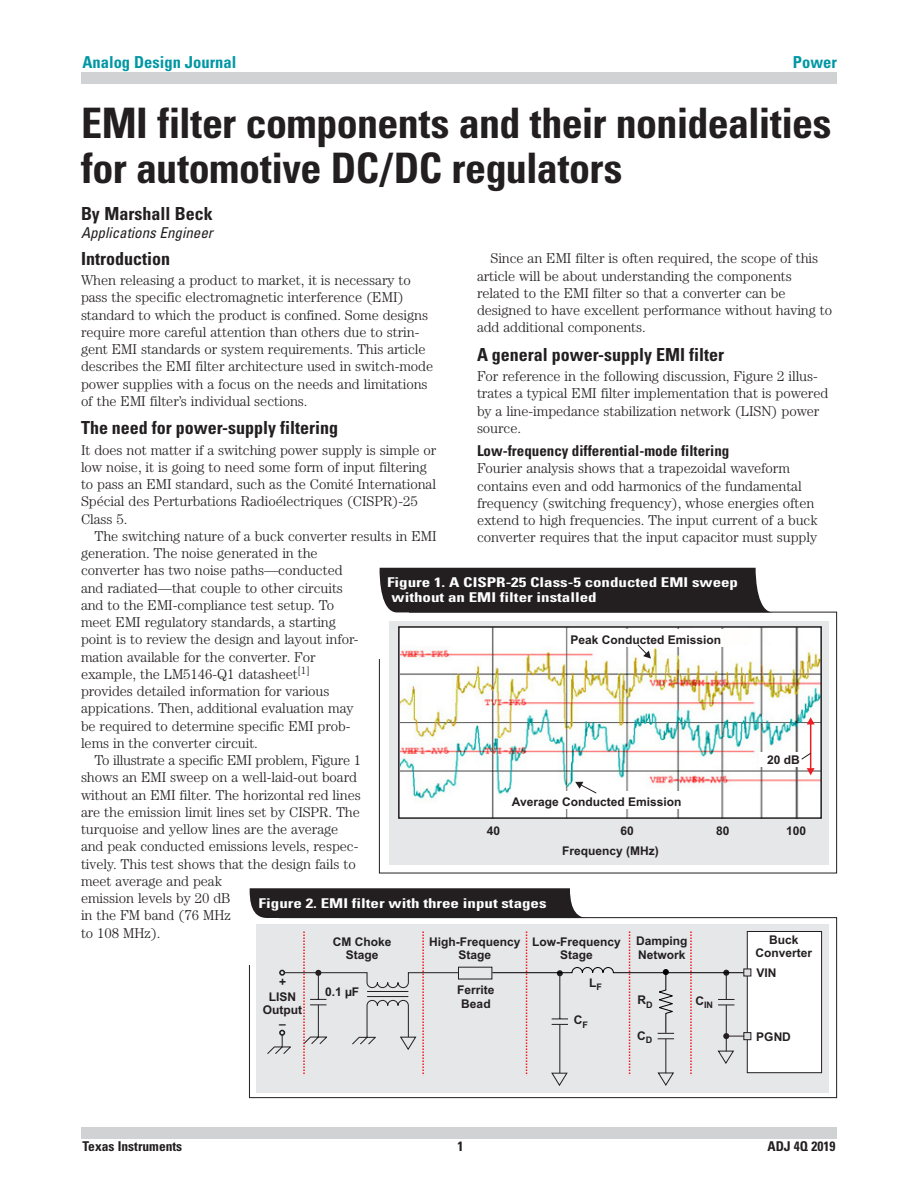
<style>
.page{position:relative;width:918px;height:1188px;background:#fff}
.page>*{position:absolute;margin:0;border:0;box-sizing:border-box;transform-origin:0 0}
.t1{font:700 condensed 42px/45px "Univers";letter-spacing:-.015em;color:#231f20}
.t2{font:700 condensed 18px "Univers";color:#231f20}
.t3{font:700 condensed 16.5px "Univers";color:#0097a4}
.t4{font:700 condensed 15px "Univers";color:#231f20}
.t5{font:italic condensed 15px "Univers";color:#231f20}
.t6{font:300 14.25px/17.2px "Century";letter-spacing:-.005em;color:#231f20}
.t7{font:700 condensed 13.5px/15px "Univers";color:#fff;scale:1.26 1}
.t8{font:700 condensed 13.5px "Univers";color:#231f20}
.t9{font:700 12px/13.4px "Arial";color:#231f20;text-align:center}
.t10{font:700 9px "Arial";color:#231f20}
</style>
<div class="page">
<div style="left:81px;top:1127px;width:756px;height:11px;background:#d1d2d4"></div>
<div style="left:81px;top:73px;width:756px;height:11px;background:#d1d2d4"></div>
<div style="left:379px;top:612px;width:458px;height:261px;border:1px solid #231f20"></div>
<div style="left:377px;top:584px;width:32px;height:75px;background:#fff"></div>
<div style="left:379px;top:568px;width:394px;height:44px;background:#231f20"></div>
<div style="left:389px;top:621px;width:440px;height:244px;background:#e6e7e9"></div>
<img style="left:401px;top:629px;width:418px;height:187px">
<div style="left:759px;top:752px;width:41px;height:15px;background:#fff"></div>
<div style="left:398px;top:626px;width:424px;height:193px;border:2px solid #231f20"></div>
<hr style="left:810px;top:724px;width:1px;height:45px;background:#ee1d23">
<svg style="left:807px;top:717px;width:8px;height:7px"></svg>
<svg style="left:807px;top:768px;width:8px;height:7px"></svg>
<svg style="left:800px;top:752px;width:12px;height:8px"></svg>
<div style="left:569px;top:629px;width:155px;height:17px;background:#fff"></div>
<svg style="left:637px;top:644px;width:14px;height:15px"></svg>
<div style="left:520px;top:792px;width:171px;height:17px;background:#fff"></div>
<svg style="left:575px;top:782px;width:22px;height:12px"></svg>
<div style="left:249px;top:917px;width:588px;height:181px;border:1px solid #231f20"></div>
<div style="left:247px;top:889px;width:32px;height:76px;background:#fff"></div>
<svg style="left:249px;top:888px;width:339px;height:30px;background:#302d2d"></svg>
<div style="left:256px;top:924px;width:573px;height:169px;background:#e6e7e9"></div>
<div style="left:747px;top:931px;width:75px;height:142px;background:#fff;border:1px solid #231f20"></div>
<svg style="left:743px;top:968px;width:8px;height:8px"></svg>
<div style="left:743px;top:1032px;width:8px;height:8px;background:#dcdddf;border:1px solid #231f20"></div>
<svg style="left:267px;top:931px;width:192px;height:145px"></svg>
<svg style="left:491px;top:931px;width:254px;height:155px"></svg>
<p class="t3" style="left:82px;top:52px;width:155px">Analog Design Journal</p>
<p class="t3" style="left:793px;top:52px;width:46px">Power</p>
<h1 class="t1" style="left:81px;top:101px;width:752px">EMI filter components and their nonidealities for automotive DC/DC regulators</h1>
<p class="t2" style="left:81px;top:203px;width:133px">By Marshall Beck</p>
<p class="t5" style="left:81px;top:223px;width:133px">Applications Engineer</p>
<p class="t2" style="left:81px;top:248px;width:91px">Introduction</p>
<p class="t6" style="left:81px;top:272px;width:354px">When releasing a product to market, it is necessary to pass the specific electromagnetic interference (EMI) standard to which the product is confined. Some designs require more careful attention than others due to strin&shy;gent EMI standards or system requirements. This article describes the EMI filter architecture used in switch-mode power supplies with a focus on the needs and limitations of the EMI filter’s individual sections.</p>
<p class="t2" style="left:81px;top:417px;width:259px">The need for power-supply filtering</p>
<p class="t6" style="left:81px;top:441px;width:357px">It does not matter if a switching power supply is simple or low noise, it is going to need some form of input filtering to pass an EMI standard, such as the Comité International Spécial des Perturbations Radioélectriques (CISPR)-25<br>Class 5.</p>
<p class="t6" style="left:94px;top:527px;width:344px">The switching nature of a buck converter results in EMI</p>
<p class="t6" style="left:81px;top:545px;width:238px">generation. The noise generated in the</p>
<p class="t6" style="left:81px;top:562px;width:263px">converter has two noise paths—conducted</p>
<p class="t6" style="left:81px;top:579px;width:264px">and radiated—that couple to other circuits</p>
<p class="t6" style="left:81px;top:596px;width:255px">and to the EMI-compliance test setup. To</p>
<p class="t6" style="left:81px;top:614px;width:256px">meet EMI regulatory standards, a starting</p>
<p class="t6" style="left:81px;top:631px;width:279px">point is to review the design and layout infor-</p>
<p class="t6" style="left:81px;top:648px;width:236px">mation available for the converter. For</p>
<p class="t6" style="left:81px;top:665px;width:230px">example, the LM5146-Q1 datasheet<sup>[1]</sup></p>
<p class="t6" style="left:81px;top:683px;width:250px">provides detailed information for various</p>
<p class="t6" style="left:81px;top:700px;width:274px">appications. Then, additional evaluation may</p>
<p class="t6" style="left:81px;top:717px;width:271px">be required to determine specific EMI prob-</p>
<p class="t6" style="left:81px;top:734px;width:178px">lems in the converter circuit.</p>
<p class="t6" style="left:94px;top:752px;width:268px">To illustrate a specific EMI problem, Figure 1</p>
<p class="t6" style="left:81px;top:769px;width:278px">shows an EMI sweep on a well-laid-out board</p>
<p class="t6" style="left:81px;top:786px;width:281px">without an EMI filter. The horizontal red lines</p>
<p class="t6" style="left:81px;top:803px;width:280px">are the emission limit lines set by CISPR. The</p>
<p class="t6" style="left:81px;top:821px;width:259px">turquoise and yellow lines are the average</p>
<p class="t6" style="left:81px;top:838px;width:279px">and peak conducted emissions levels, respec-</p>
<p class="t6" style="left:81px;top:855px;width:276px">tively. This test shows that the design fails to</p>
<p class="t6" style="left:81px;top:872px;width:143px">meet average and peak</p>
<p class="t6" style="left:81px;top:890px;width:151px">emission levels by 20 dB</p>
<p class="t6" style="left:81px;top:907px;width:151px">in the FM band (76 MHz</p>
<p class="t6" style="left:81px;top:924px;width:81px">to 108 MHz).</p>
<p class="t6" style="left:477px;top:250px;width:357px;text-indent:14px">Since an EMI filter is often required, the scope of this article will be about understanding the components related to the EMI filter so that a converter can be designed to have excellent performance without having to add additional components.</p>
<p class="t2" style="left:477px;top:343px;width:249px">A general power-supply EMI filter</p>
<p class="t6" style="left:477px;top:367px;width:353px">For reference in the following discussion, Figure 2 illus&shy;trates a typical EMI filter implementation that is powered by a line-impedance stabilization network (LISN) power source.</p>
<p class="t4" style="left:477px;top:442px;width:254px">Low-frequency differential-mode filtering</p>
<p class="t6" style="left:477px;top:460px;width:342px">Fourier analysis shows that a trapezoidal waveform contains even and odd harmonics of the fundamental frequency (switching frequency), whose energies often extend to high frequencies. The input current of a buck converter requires that the input capacitor must supply</p>
<p class="t7" style="left:392px;top:575px;width:277px;text-indent:-4px">Figure 1. A CISPR-25 Class-5 conducted EMI sweep without an EMI filter installed</p>
<p class="t9" style="left:571px;top:634px;width:152px">Peak Conducted Emission</p>
<p class="t9" style="left:767px;top:754px;width:34px">20 dB</p>
<p class="t9" style="left:512px;top:796px;width:171px">Average Conducted Emission</p>
<p class="t9" style="left:487px;top:825px;width:15px">40</p>
<p class="t9" style="left:621px;top:825px;width:15px">60</p>
<p class="t9" style="left:716px;top:825px;width:15px">80</p>
<p class="t9" style="left:786px;top:825px;width:22px">100</p>
<p class="t9" style="left:562px;top:845px;width:98px">Frequency (MHz)</p>
<p class="t7" style="left:259px;top:895px;width:230px">Figure 2. EMI filter with three input stages</p>
<p class="t9" style="left:755px;top:934px;width:58px">Buck<br>Converter</p>
<p class="t9" style="left:429px;top:936px;width:93px">High-Frequency<br>Stage</p>
<p class="t9" style="left:532px;top:936px;width:90px">Low-Frequency<br>Stage</p>
<p class="t9" style="left:636px;top:936px;width:53px;text-align:left">Damping<br>Network</p>
<p class="t9" style="left:333px;top:936px;width:60px">CM Choke<br>Stage</p>
<p class="t9" style="left:269px;top:976px;width:29px;line-height:14.9px">+<br>LISN</p>
<p class="t9" style="left:263px;top:1005px;width:41px">Output –</p>
<p class="t9" style="left:325px;top:986px;width:36px">0.1 µF</p>
<p class="t9" style="left:457px;top:984px;width:39px">Ferrite<br>Bead</p>
<p class="t9" style="left:589px;top:977px;width:14px">L<sub>F</sub></p>
<p class="t9" style="left:574px;top:1015px;width:16px">C<sub>F</sub></p>
<p class="t9" style="left:638px;top:994px;width:17px">R<sub>D</sub></p>
<p class="t9" style="left:637px;top:1030px;width:17px">C<sub>D</sub></p>
<p class="t10" style="left:695px;top:1002px;width:19px"><sup>C</sup>IN</p>
<p class="t9" style="left:757px;top:967px;width:22px">VIN</p>
<p class="t9" style="left:756px;top:1031px;width:36px">PGND</p>
<p class="t8" style="left:82px;top:1138px;width:101px">Texas Instruments</p>
<p class="t8" style="left:458px;top:1138px;width:7px">1</p>
<p class="t8" style="left:767px;top:1138px;width:70px">ADJ 4Q 2019</p>
</div>
